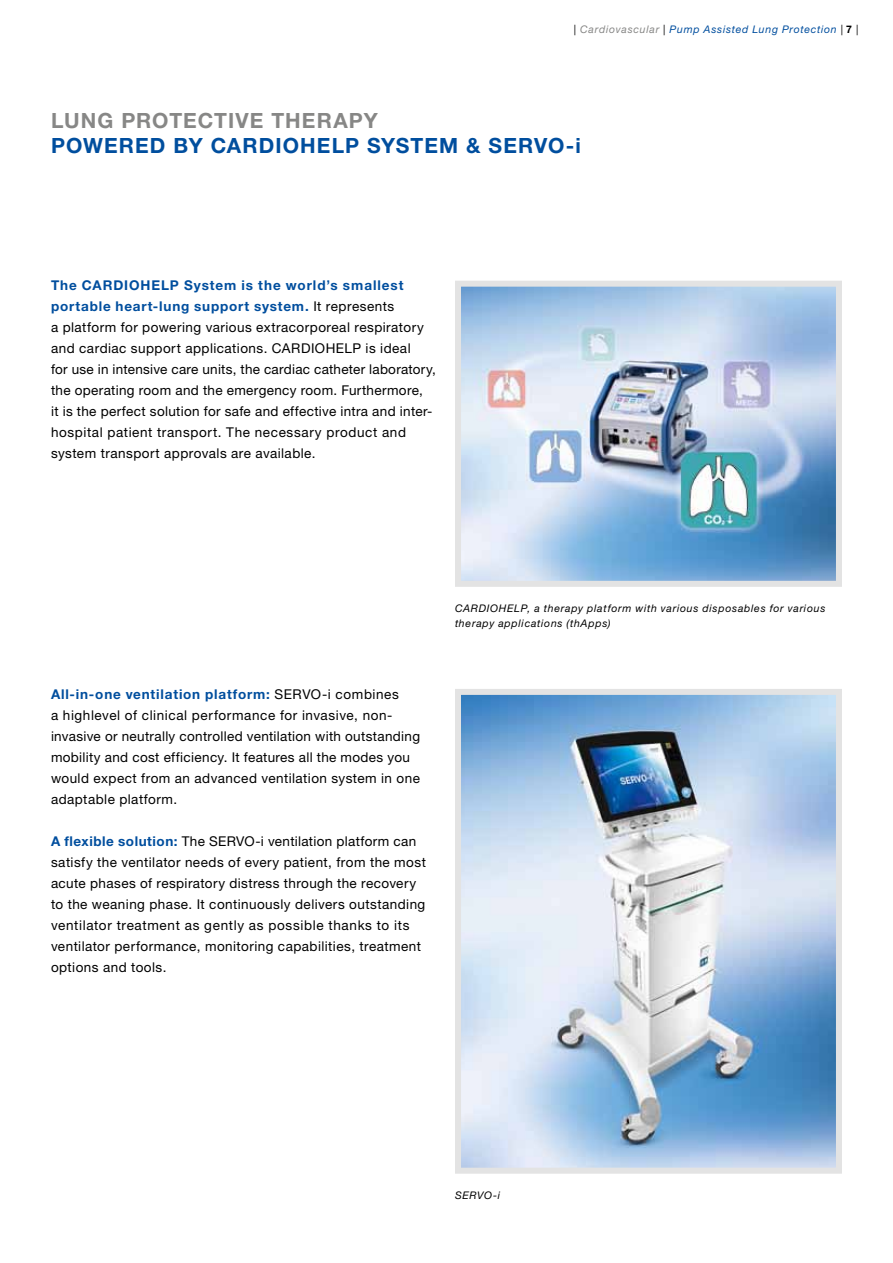
<style>
.page{position:relative;width:893px;height:1263px;background:#fff}
.page>*{position:absolute;margin:0;border:0;box-sizing:border-box;transform-origin:0 0}
.t1{font:700 21px "Helvetica Neue LT Std";letter-spacing:.05em;color:#004e9e}
.t2{font:700 21px "Helvetica Neue LT Std";letter-spacing:.045em;color:#878786}
.t3{font:13.5px/21px "Helvetica Neue LT Std";letter-spacing:.03em;color:#000}
.t4{font:italic 10.5px/15px "Helvetica Neue LT Std";letter-spacing:.07em;color:#000}
.t5{font:italic 10.5px "Helvetica Neue LT Std";letter-spacing:.07em;color:#004e9e}
.s1{color:#000}
.s2{color:#878786}
.s3{font-weight:700;font-style:normal;color:#000}
.s4{font-weight:700;color:#004e9e}
</style>
<div class="page">
<img style="left:462px;top:696px;width:373px;height:471px">
<div style="left:455px;top:689px;width:387px;height:485px;border:6px solid #e3e3e3"></div>
<img style="left:462px;top:288px;width:373px;height:292px">
<div style="left:455px;top:281px;width:387px;height:306px;border:6px solid #e3e3e3"></div>
<p class="t5" style="left:574px;top:23px;width:286px"><span class="s1">|</span> <span class="s2">Cardiovascular</span> <span class="s1">|</span> Pump Assisted Lung Protection <span class="s1">|</span> <span class="s3">7</span> <span class="s1">|</span></p>
<h1 class="t2" style="left:51px;top:107px;width:328px">LUNG PROTECTIVE THERAPY</h1>
<h1 class="t1" style="left:51px;top:133px;width:531px">POWERED BY CARDIOHELP SYSTEM &amp; SERVO-i</h1>
<p class="t3" style="left:51px;top:275px;width:386px"><span class="s4">The CARDIOHELP System is the world’s smallest portable heart-lung support system.</span> It represents<br>a platform for powering various extracorporeal respiratory and cardiac support applications. CARDIOHELP is ideal<br>for use in intensive care units, the cardiac catheter laboratory, the operating room and the emergency room. Furthermore,<br>it is the perfect solution for safe and effective intra and inter&shy;hospital patient transport. The necessary product and system transport approvals are available.</p>
<p class="t3" style="left:51px;top:683px;width:371px"><span class="s4">All-in-one ventilation platform:</span> SERVO-i combines<br>a highlevel of clinical performance for invasive, non&shy;invasive or neutrally controlled ventilation with outstanding mobility and cost efficiency. It features all the modes you would expect from an advanced ventilation system in one adaptable platform.</p>
<p class="t3" style="left:51px;top:830px;width:376px"><span class="s4">A flexible solution:</span> The SERVO-i ventilation platform can satisfy the ventilator needs of every patient, from the most acute phases of respiratory distress through the recovery to the weaning phase. It continuously delivers outstanding ventilator treatment as gently as possible thanks to its ventilator performance, monitoring capabilities, treatment options and tools.</p>
<p class="t4" style="left:455px;top:601px;width:372px">CARDIOHELP, a therapy platform with various disposables for various therapy applications (thApps)</p>
<p class="t4" style="left:455px;top:1188px;width:47px">SERVO-i</p>
</div>
